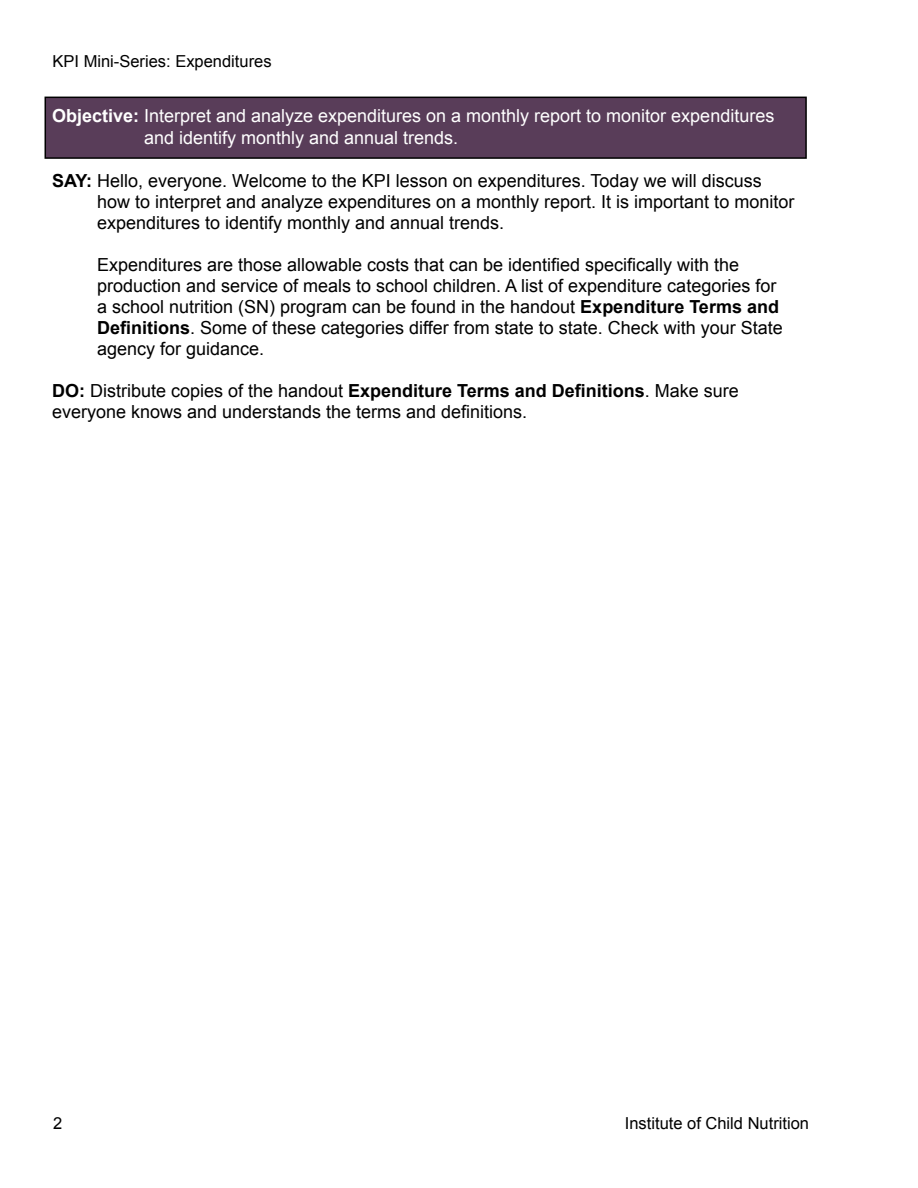
<style>
.page{position:relative;width:918px;height:1188px;background:#fff}
.page>*{position:absolute;margin:0;border:0;box-sizing:border-box;transform-origin:0 0}
.t1{font:18px/21px "Arial";color:#000}
.t2{font:18px/21.6px "Arial";color:#fff}
.t3{font:16.5px "Arial";color:#000}
.s1{font-weight:700}
</style>
<div class="page">
<div style="left:45px;top:97px;width:761px;height:61px;background:#593d59"></div>
<div style="left:45px;top:97px;width:762px;height:62px;border:2px solid #000"></div>
<p class="t3" style="left:52px;top:51px;width:221px">KPI Mini-Series: Expenditures</p>
<p class="t2" style="left:144px;top:105px;width:632px;text-indent:-92px"><span class="s1">Objective:</span> Interpret and analyze expenditures on a monthly report to monitor expenditures and identify monthly and annual trends.</p>
<p class="t1" style="left:97px;top:170px;width:699px;text-indent:-45px"><span class="s1">SAY:</span> Hello, everyone. Welcome to the KPI lesson on expenditures. Today we will discuss how to interpret and analyze expenditures on a monthly report. It is important to monitor expenditures to identify monthly and annual trends.</p>
<p class="t1" style="left:97px;top:254px;width:687px">Expenditures are those allowable costs that can be identified specifically with the production and service of meals to school children. A list of expenditure categories for a school nutrition (SN) program can be found in the handout <span class="s1">Expenditure Terms and Definitions</span>. Some of these categories differ from state to state. Check with your State agency for guidance.</p>
<p class="t1" style="left:52px;top:380px;width:688px"><span class="s1">DO:</span> Distribute copies of the handout <span class="s1">Expenditure Terms and Definitions</span>. Make sure everyone knows and understands the terms and definitions.</p>
<p class="t3" style="left:53px;top:1112px;width:11px">2</p>
<p class="t3" style="left:625px;top:1112px;width:186px">Institute of Child Nutrition</p>
</div>
